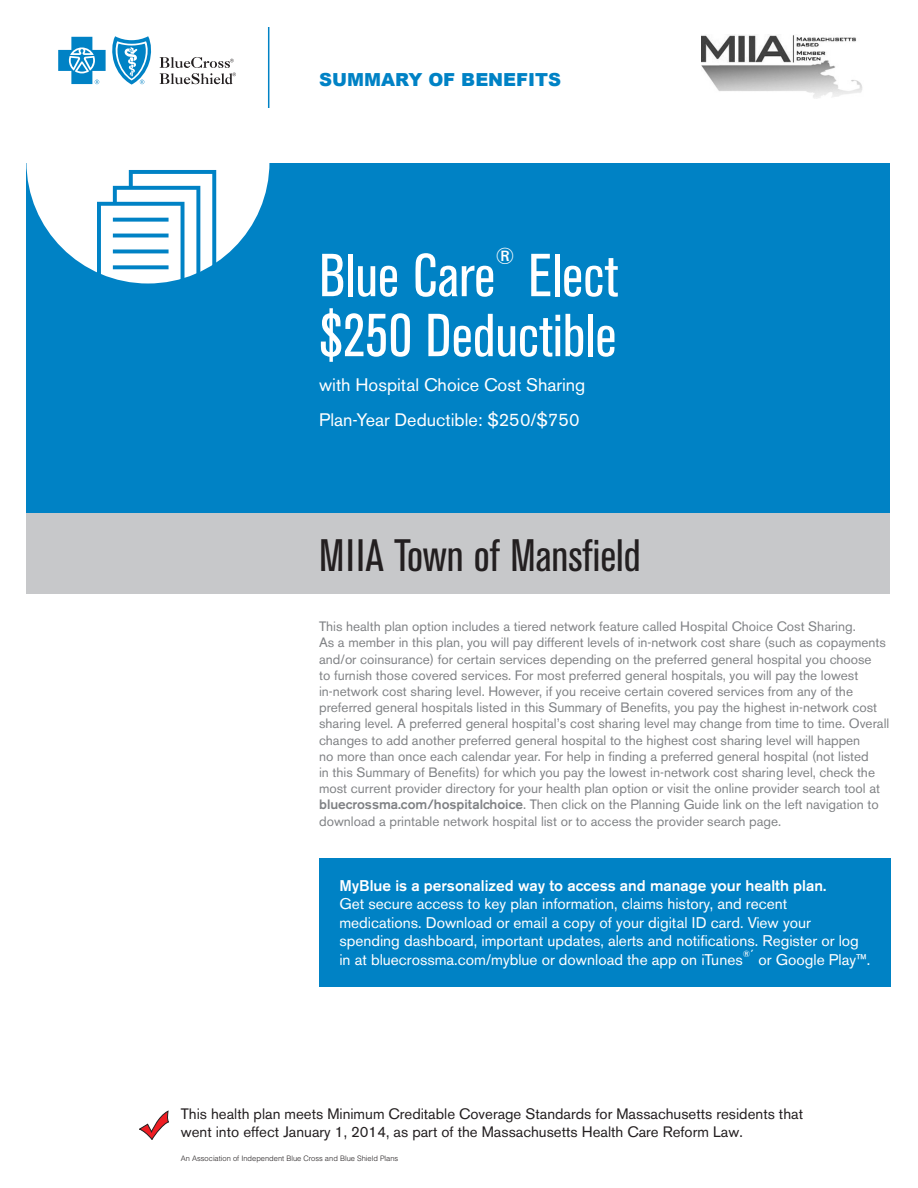
<style>
.page{position:relative;width:918px;height:1188px;background:#fff}
.page>*{position:absolute;margin:0;border:0;box-sizing:border-box;transform-origin:0 0}
.Plan_Name{font:condensed 60px/60px "Akzidenz Grotesk BE";color:#fff;text-align:right}
.Account_Name{font:condensed 45px "Akzidenz Grotesk BE";color:#231f20}
.Plan_Name-2{font:condensed 22.95px "Akzidenz Grotesk BE";color:#fff}
.Plan_Details_-_Cover{font:18px "Akzidenz Grotesk BE";color:#fff}
.t1{font:900 18px "Arial";color:#0082c5}
.t2{font:15.3px/18.5px "Akzidenz Grotesk BE";color:#fff}
.t3{font:500 15.3px "Akzidenz Grotesk BE";color:#fff}
.t4{font:15px/18px "Akzidenz Grotesk BE";color:#231f20}
.t5{font:13.5px/16.2px "Akzidenz Grotesk BE";color:#808285}
.t6{font:300 7.5px "Helvetica";color:#231f20}
.s1{font-weight:500}
</style>
<div class="page">
<hr style="left:268px;top:27px;width:1px;height:81px;background:#0082c5">
<svg style="left:58px;top:36px;width:94px;height:49px"></svg>
<svg style="left:160px;top:57px;width:76px;height:27px"></svg>
<div style="left:26px;top:164px;width:864px;height:430px;background:#c7c8ca"></div>
<div style="left:26px;top:164px;width:864px;height:349px;background:#0082c5"></div>
<svg style="left:26px;top:163px;width:243px;height:121px"></svg>
<svg style="left:139px;top:1111px;width:30px;height:29px"></svg>
<div style="left:319px;top:858px;width:571px;height:129px;background:#0082c5"></div>
<img style="left:701px;top:34px;width:162px;height:65px">
<p class="t1" style="left:319px;top:67px;width:244px">SUMMARY OF BENEFITS</p>
<p class="Plan_Name" style="left:319px;top:247px;width:178px">Blue Care</p>
<p class="Plan_Name-2" style="left:495px;top:244px;width:21px">®</p>
<p class="Plan_Name" style="left:319px;top:247px;width:301px">Elect<br>$250 Deductible</p>
<p class="Plan_Details_-_Cover" style="left:319px;top:374px;width:268px">with Hospital Choice Cost Sharing</p>
<p class="Plan_Details_-_Cover" style="left:319px;top:409px;width:262px">Plan-Year Deductible: $250/$750</p>
<p class="Account_Name" style="left:319px;top:530px;width:323px">MIIA Town of Mansfield</p>
<p class="t5" style="left:319px;top:618px;width:572px">This health plan option includes a tiered network feature called Hospital Choice Cost Sharing.<br>As a member in this plan, you will pay different levels of in-network cost share (such as copayments and/or coinsurance) for certain services depending on the preferred general hospital you choose<br>to furnish those covered services. For most preferred general hospitals, you will pay the lowest in-network cost sharing level. However, if you receive certain covered services from any of the preferred general hospitals listed in this Summary of Benefits, you pay the highest in-network cost sharing level. A preferred general hospital’s cost sharing level may change from time to time. Overall changes to add another preferred general hospital to the highest cost sharing level will happen<br>no more than once each calendar year. For help in finding a preferred general hospital (not listed<br>in this Summary of Benefits) for which you pay the lowest in-network cost sharing level, check the most current provider directory for your health plan option or visit the online provider search tool at <span class="s1">bluecrossma.com/hospitalchoice</span>. Then click on the Planning Guide link on the left navigation to download a printable network hospital list or to access the provider search page.</p>
<p class="t3" style="left:339px;top:876px;width:488px">MyBlue is a personalized way to access and manage your health plan.</p>
<p class="t2" style="left:339px;top:895px;width:532px">Get secure access to key plan information, claims history, and recent medications. Download or email a copy of your digital ID card. View your spending dashboard, important updates, alerts and notifications. Register or log in at bluecrossma.com/myblue or download the app on iTunes<sup>®</sup>´ or Google Play™.</p>
<p class="t4" style="left:181px;top:1105px;width:624px">This health plan meets Minimum Creditable Coverage Standards for Massachusetts residents that went into effect January 1, 2014, as part of the Massachusetts Health Care Reform Law.</p>
<p class="t6" style="left:181px;top:1154px;width:219px">An Association of Independent Blue Cross and Blue Shield Plans</p>
</div>
